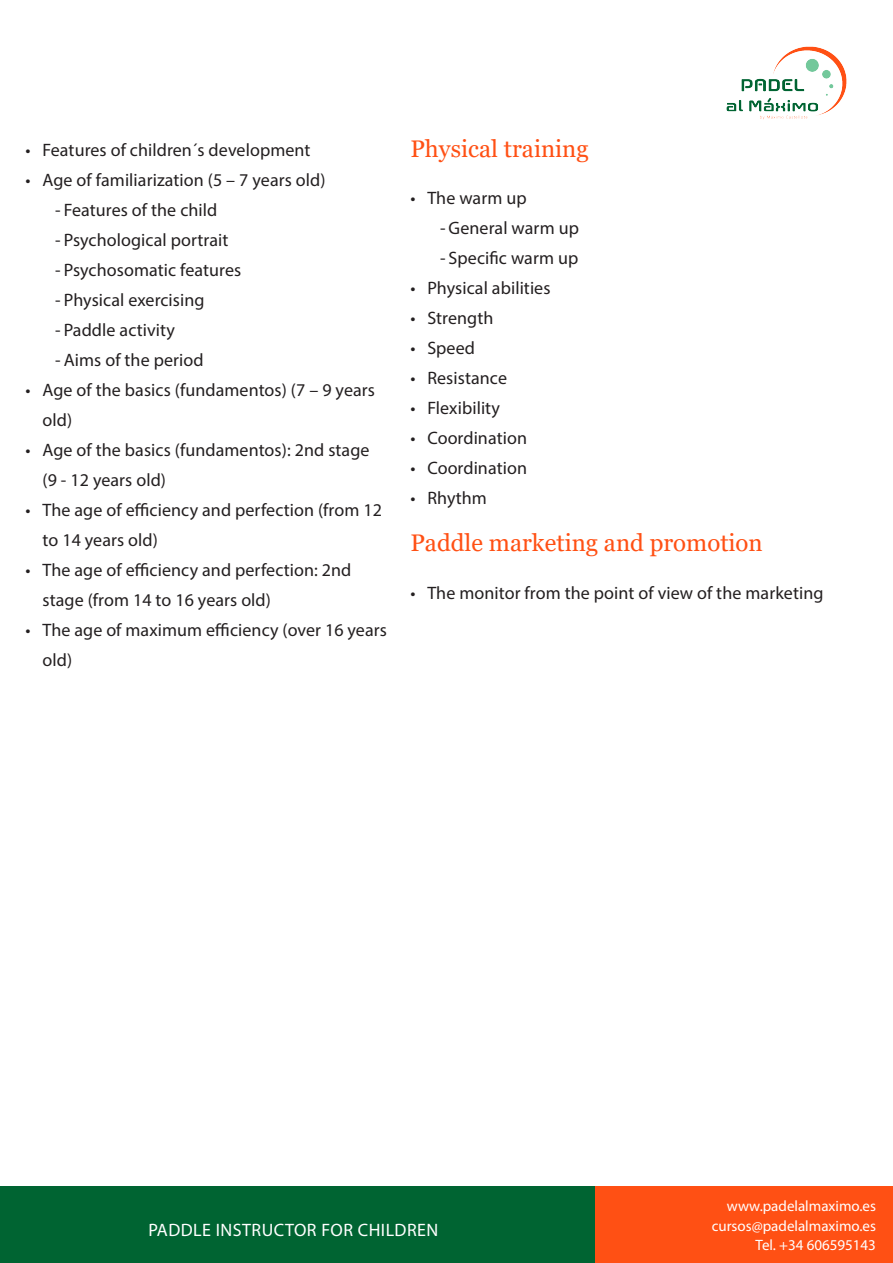
<style>
.page{position:relative;width:893px;height:1263px;background:#fff}
.page>*{position:absolute;margin:0;border:0;box-sizing:border-box;transform-origin:0 0}
.Título_naranja{font:24px "Georgia";color:#ff5014}
.t1{font:18px/30px "Myriad Pro";letter-spacing:.005em;color:#231f20}
.t2{font:18px "Myriad Pro";letter-spacing:.025em;color:#fff}
.t3{font:15px/19.5px "Myriad Pro";color:#fff;text-align:right}
</style>
<div class="page">
<img style="left:726px;top:46px;width:121px;height:74px">
<div style="left:0;top:1186px;width:595px;height:77px;background:#006432"></div>
<div style="left:595px;top:1186px;width:298px;height:77px;background:#ff5014"></div>
<p class="t1" style="left:26px;top:135px;width:286px">• Features of children´s development</p>
<p class="t1" style="left:26px;top:165px;width:302px">• Age of familiarization (5 – 7 years old)</p>
<p class="t1" style="left:55px;top:195px;width:164px">- Features of the child</p>
<p class="t1" style="left:55px;top:225px;width:175px">- Psychological portrait</p>
<p class="t1" style="left:55px;top:255px;width:187px">- Psychosomatic features</p>
<p class="t1" style="left:55px;top:285px;width:151px">- Physical exercising</p>
<p class="t1" style="left:55px;top:315px;width:121px">- Paddle activity</p>
<p class="t1" style="left:55px;top:345px;width:150px">- Aims of the period</p>
<p class="t1" style="left:43px;top:375px;width:334px;text-indent:-17px">• Age of the basics (fundamentos) (7 – 9 years old)</p>
<p class="t1" style="left:43px;top:435px;width:328px;text-indent:-17px">• Age of the basics (fundamentos): 2nd stage (9 - 12 years old)</p>
<p class="t1" style="left:43px;top:495px;width:341px;text-indent:-17px">• The age of efficiency and perfection (from 12 to 14 years old)</p>
<p class="t1" style="left:43px;top:555px;width:310px;text-indent:-17px">• The age of efficiency and perfection: 2nd stage (from 14 to 16 years old)</p>
<p class="t1" style="left:43px;top:615px;width:346px;text-indent:-17px">• The age of maximum efficiency (over 16 years old)</p>
<p class="Título_naranja" style="left:410px;top:135px;width:180px">Physical training</p>
<p class="t1" style="left:410px;top:183px;width:118px">• The warm up</p>
<p class="t1" style="left:440px;top:213px;width:140px">- General warm up</p>
<p class="t1" style="left:440px;top:243px;width:140px">- Specific warm up</p>
<p class="t1" style="left:410px;top:273px;width:142px">• Physical abilities</p>
<p class="t1" style="left:410px;top:303px;width:85px">• Strength</p>
<p class="t1" style="left:410px;top:333px;width:66px">• Speed</p>
<p class="t1" style="left:410px;top:363px;width:98px">• Resistance</p>
<p class="t1" style="left:410px;top:393px;width:91px">• Flexibility</p>
<p class="t1" style="left:410px;top:423px;width:118px">• Coordination</p>
<p class="t1" style="left:410px;top:453px;width:118px">• Coordination</p>
<p class="t1" style="left:410px;top:483px;width:78px">• Rhythm</p>
<p class="Título_naranja" style="left:410px;top:529px;width:354px">Paddle marketing and promotion</p>
<p class="t1" style="left:410px;top:577px;width:415px">• The monitor from the point of view of the marketing</p>
<p class="t2" style="left:148px;top:1218px;width:291px">PADDLE INSTRUCTOR FOR CHILDREN</p>
<p class="t3" style="left:712px;top:1196px;width:166px">www.padelalmaximo.es cursos@padelalmaximo.es<br>Tel. +34 606595143</p>
</div>
